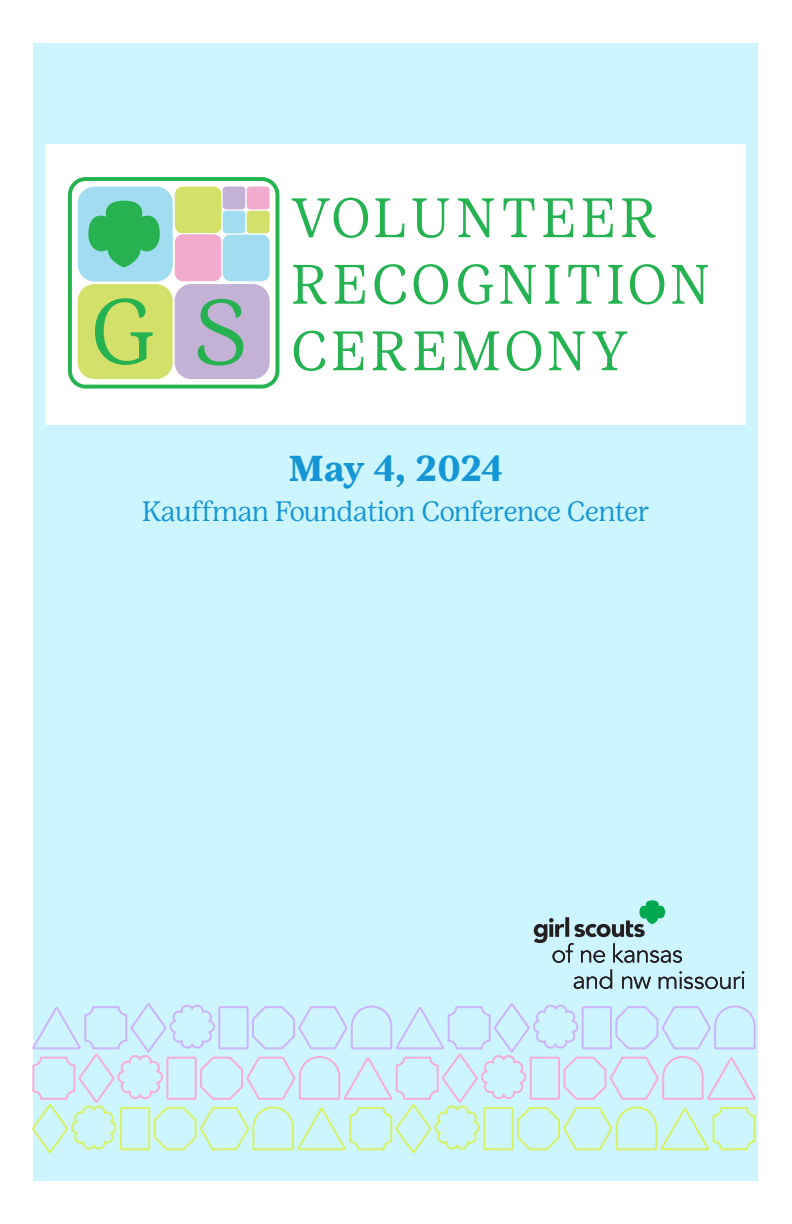
<style>
.page{position:relative;width:792px;height:1224px;background:#fff}
.page>*{position:absolute;margin:0;border:0;box-sizing:border-box;transform-origin:0 0}
.t1{font:300 55.4px/66.6px "Girl Scout Display";letter-spacing:.085em;color:#25b251}
.t2{font:700 36px "Girl Scout Text";letter-spacing:-.04em;color:#1496d4}
.t3{font:300 28px "Girl Scout Display";letter-spacing:-.01em;color:#1496d4}
</style>
<div class="page">
<div style="left:34px;top:43px;width:724px;height:1138px;background:#ccf5ff"></div>
<svg style="left:534px;top:900px;width:148px;height:63px"></svg>
<svg style="left:574px;top:970px;width:38px;height:19px"></svg>
<svg style="left:622px;top:976px;width:29px;height:13px"></svg>
<svg style="left:659px;top:971px;width:85px;height:18px"></svg>
<div style="left:46px;top:144px;width:700px;height:281px;background:#fff"></div>
<div style="left:68px;top:177px;width:211px;height:212px;border:4px solid #25b251;border-radius:16px"></div>
<div style="left:77px;top:284px;width:96px;height:96px;background:#d3e069;border-radius:17px"></div>
<div style="left:77px;top:283px;width:97px;height:97px;border:1px solid #fff;border-radius:17px"></div>
<div style="left:174px;top:284px;width:96px;height:96px;background:#c4b2d6;border-radius:17px"></div>
<div style="left:173px;top:283px;width:98px;height:97px;border:1px solid #fff;border-radius:17px"></div>
<div style="left:174px;top:186px;width:48px;height:48px;background:#d3e069;border-radius:9px"></div>
<div style="left:174px;top:185px;width:49px;height:50px;border:1px solid #fff;border-radius:9px"></div>
<div style="left:174px;top:234px;width:48px;height:48px;background:#f1abcd;border-radius:9px"></div>
<div style="left:174px;top:233px;width:49px;height:49px;border:1px solid #fff;border-radius:9px"></div>
<div style="left:222px;top:234px;width:48px;height:48px;background:#a1dcf0;border-radius:9px"></div>
<div style="left:221px;top:233px;width:50px;height:49px;border:1px solid #fff;border-radius:9px"></div>
<div style="left:222px;top:210px;width:24px;height:24px;background:#a1dcf0;border-radius:4px"></div>
<div style="left:221px;top:209px;width:26px;height:25px;border:1px solid #fff;border-radius:4px"></div>
<div style="left:246px;top:210px;width:24px;height:24px;background:#d3e069;border-radius:4px"></div>
<div style="left:246px;top:209px;width:25px;height:25px;border:1px solid #fff;border-radius:4px"></div>
<div style="left:222px;top:186px;width:24px;height:24px;background:#c4b2d6;border-radius:4px"></div>
<div style="left:221px;top:185px;width:26px;height:26px;border:1px solid #fff;border-radius:4px"></div>
<div style="left:246px;top:186px;width:24px;height:24px;background:#f1abcd;border-radius:4px"></div>
<div style="left:246px;top:185px;width:25px;height:26px;border:1px solid #fff;border-radius:4px"></div>
<div style="left:77px;top:186px;width:96px;height:96px;background:#a1dcf0;border-radius:17px"></div>
<div style="left:77px;top:185px;width:97px;height:98px;border:1px solid #fff;border-radius:17px"></div>
<svg style="left:95px;top:298px;width:58px;height:67px"></svg>
<svg style="left:198px;top:299px;width:45px;height:67px"></svg>
<svg style="left:88px;top:201px;width:72px;height:66px"></svg>
<svg style="left:33px;top:1104px;width:726px;height:51px"></svg>
<svg style="left:32px;top:1054px;width:724px;height:50px"></svg>
<svg style="left:32px;top:1002px;width:724px;height:52px"></svg>
<h1 class="t1" style="left:292px;top:185px;width:420px">VOLUNTEER<br>RECOGNITION<br>CEREMONY</h1>
<p class="t2" style="left:288px;top:446px;width:217px">May 4, 2024</p>
<p class="t3" style="left:142px;top:494px;width:509px">Kauffman Foundation Conference Center</p>
</div>
